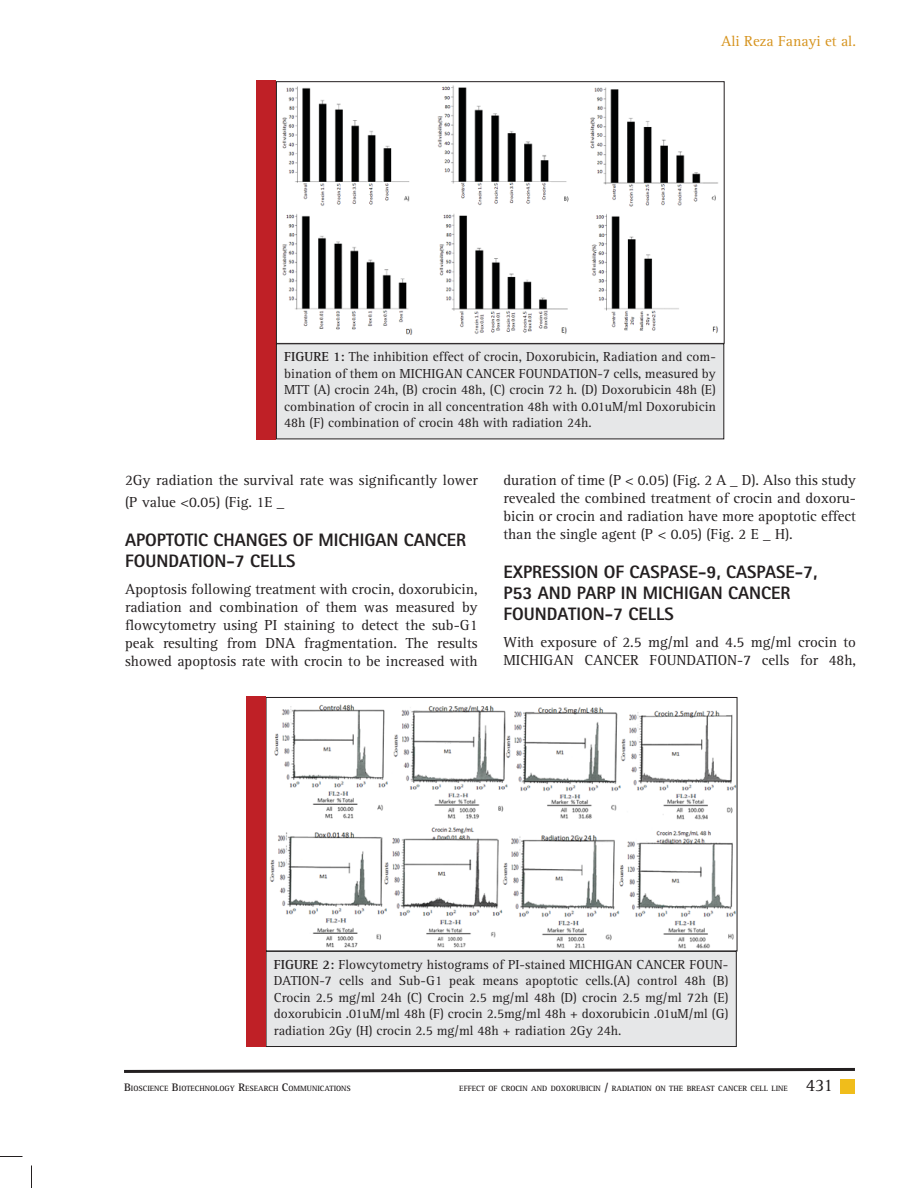
<style>
.page{position:relative;width:918px;height:1188px;background:#fff}
.page>*{position:absolute;margin:0;border:0;box-sizing:border-box;transform-origin:0 0}
.t1{font:800 18px/21px "Rotis Sans Serif Std";color:#231f20}
.t2{font:18px "Rotis Serif Std";color:#231f20}
.t3{font:15px/18px "Rotis Serif Std";color:#231f20}
.t4{font:15px "Rotis Serif Std";color:#d6931d}
.t5{font:13.5px/16.5px "Rotis Serif Std";color:#231f20;text-align:justify}
.t6{font:700 7.8px "Rotis Serif Std";color:#231f20}
.s1{font-weight:700}
.s2{font-size:11.25px}
</style>
<div class="page">
<svg style="left:124px;top:1067px;width:731px;height:6px"></svg>
<div style="left:840px;top:1079px;width:15px;height:15px;background:#f0bd1b"></div>
<div style="left:257px;top:81px;width:19px;height:359px;background:#bf2026"></div>
<div style="left:276px;top:344px;width:448px;height:95px;background:#e6e7e8"></div>
<img style="left:282px;top:85px;width:436px;height:250px">
<div style="left:276px;top:81px;width:449px;height:263px;border:1px solid #231f20"></div>
<img style="left:269px;top:704px;width:466px;height:245px">
<div style="left:266px;top:697px;width:471px;height:254px;border:1px solid #231f20"></div>
<div style="left:266px;top:951px;width:470px;height:96px;background:#e6e7e8"></div>
<div style="left:266px;top:951px;width:471px;height:96px;border:1px solid #231f20"></div>
<div style="left:246px;top:697px;width:19px;height:350px;background:#bf2026"></div>
<svg style="left:0;top:1156px;width:22px;height:1px"></svg>
<svg style="left:31px;top:1166px;width:1px;height:22px"></svg>
<p class="t4" style="left:721px;top:35px;width:136px">Ali Reza Fanayi et al.</p>
<p class="t5" style="left:284px;top:349px;width:433px"><span class="s1">FIGURE 1:</span> The inhibition effect of crocin, Doxorubicin, Radiation and com&shy;bination of them on MICHIGAN CANCER FOUNDATION-7 cells, measured by MTT (A) crocin 24h, (B) crocin 48h, (C) crocin 72 h. (D) Doxorubicin 48h (E) combination of crocin in all concentration 48h with 0.01uM/ml Doxorubicin 48h (F) combination of crocin 48h with radiation 24h.</p>
<p class="t3" style="left:125px;top:471px;width:354px;line-height:21.6px">2Gy radiation the survival rate was significantly lower (P value &lt;0.05) (Fig. 1E _</p>
<p class="t1" style="left:125px;top:531px;width:343px">APOPTOTIC CHANGES OF MICHIGAN CANCER<br>FOUNDATION-7 CELLS</p>
<p class="t3" style="left:125px;top:581px;width:354px;text-align:justify">Apoptosis following treatment with crocin, doxorubicin, radiation and combination of them was measured by flowcytometry using PI staining to detect the sub-G1 peak resulting from DNA fragmentation. The results showed apoptosis rate with crocin to be increased with</p>
<p class="t3" style="left:503px;top:473px;width:354px;text-align:justify">duration of time (P &lt; 0.05) (Fig. 2 A _ D). Also this study revealed the combined treatment of crocin and doxoru&shy;bicin or crocin and radiation have more apoptotic effect than the single agent (P &lt; 0.05) (Fig. 2 E _ H).</p>
<p class="t1" style="left:503px;top:564px;width:316px">EXPRESSION OF CASPASE-9, CASPASE-7,<br>P53 AND PARP IN MICHIGAN CANCER<br>FOUNDATION-7 CELLS</p>
<p class="t3" style="left:503px;top:635px;width:354px">With exposure of 2.5 mg/ml and 4.5 mg/ml crocin to<br>MICHIGAN CANCER FOUNDATION-7 cells for 48h,</p>
<p class="t5" style="left:274px;top:957px;width:456px"><span class="s1">FIGURE 2:</span> Flowcytometry histograms of PI-stained MICHIGAN CANCER FOUN-DATION-7 cells and Sub-G1 peak means apoptotic cells.(A) control 48h (B)<br>Crocin 2.5 mg/ml 24h (C) Crocin 2.5 mg/ml 48h (D) crocin 2.5 mg/ml 72h (E) doxorubicin .01uM/ml 48h (F) crocin 2.5mg/ml 48h + doxorubicin .01uM/ml (G) radiation 2Gy (H) crocin 2.5 mg/ml 48h + radiation 2Gy 24h.</p>
<p class="t6" style="left:124px;top:1086px;width:228px"><span class="s2">B</span>IOSCIENCE <span class="s2">B</span>IOTECHNOLOGY <span class="s2">R</span>ESEARCH <span class="s2">C</span>OMMUNICATIONS</p>
<p class="t6" style="left:459px;top:1086px;width:330px">EFFECT OF CROCIN AND DOXORUBICIN <span class="s2">/</span> RADIATION ON THE BREAST CANCER CELL LINE</p>
<p class="t2" style="left:806px;top:1078px;width:29px">431</p>
</div>
